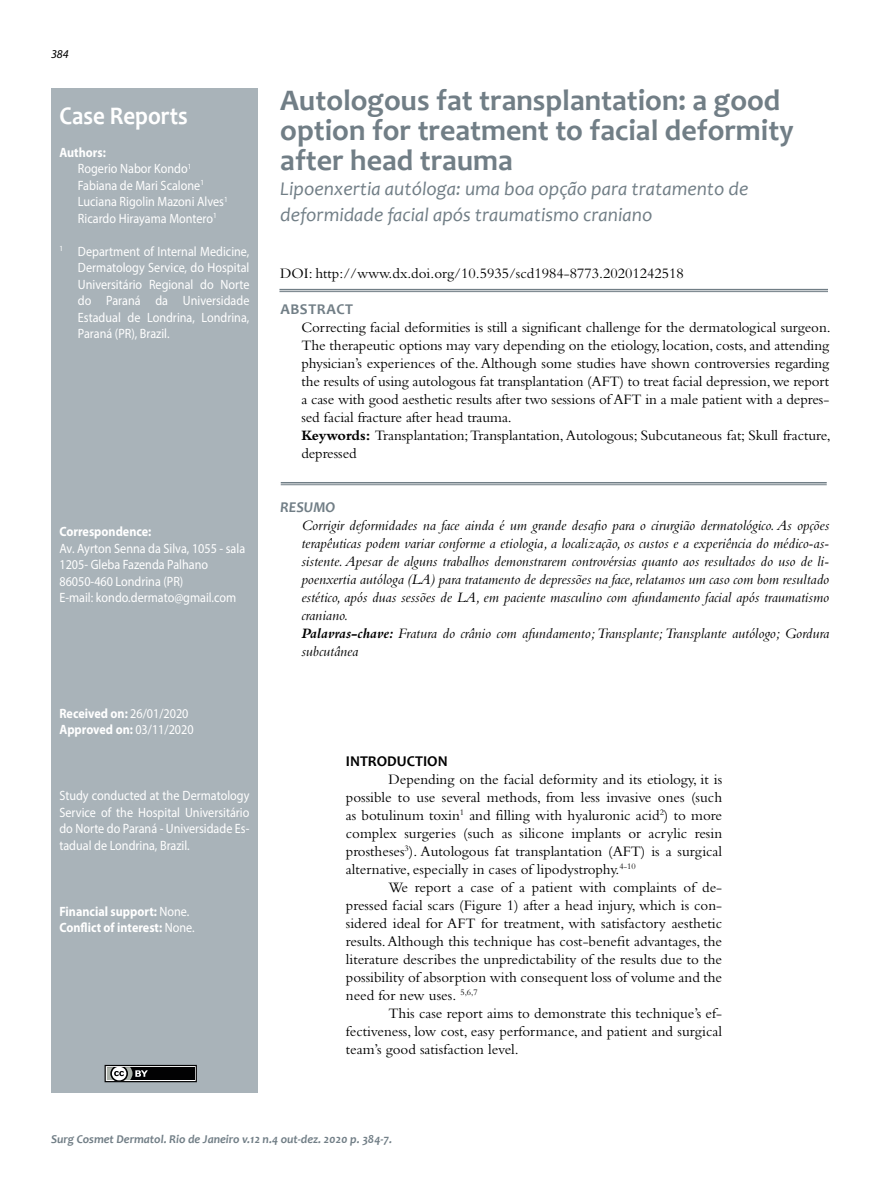
<style>
.page{position:relative;width:893px;height:1191px;background:#fff}
.page>*{position:absolute;margin:0;border:0;box-sizing:border-box;transform-origin:0 0}
.t1{font:700 30px/30px "Candara";color:#717e86}
.t2{font:700 25.5px "Candara";color:#fff;scale:.9 1}
.t3{font:italic 19.5px/25.5px "Candara";color:#717e86}
.t4{font:15px/18px "Bembo Std";letter-spacing:-.005em;color:#000;text-align:justify}
.t5{font:italic 15px/18px "Bembo Std";color:#000}
.t6{font:700 15px "Candara";color:#000}
.t7{font:700 15px "Candara";letter-spacing:.04em;color:#717e86}
.t8{font:italic 700 15px "Candara";color:#717e86}
.t9{font:13.5px/16.5px "Myriad Pro";color:#fff;scale:.9 1}
.t10{font:700 13.5px/16.5px "Myriad Pro";color:#fff;scale:.9 1}
.t11{font:italic 700 12px "Candara";color:#717e86}
.t12{font:italic 12px "Myriad Pro";color:#000}
.s1{font-weight:700}
.s2{font-weight:400}
</style>
<div class="page">
<div style="left:51px;top:89px;width:207px;height:1004px;background:#a9b3b9"></div>
<svg style="left:105px;top:1064px;width:92px;height:18px;background:#4d4e4e"></svg>
<hr style="left:279px;top:289px;width:549px;height:1px;background:#717e86">
<hr style="left:279px;top:291px;width:549px;height:1px;background:#717e86">
<hr style="left:281px;top:482px;width:546px;height:1px;background:#717e86">
<hr style="left:281px;top:484px;width:546px;height:1px;background:#717e86">
<p class="t12" style="left:51px;top:46px;width:19px">384</p>
<h2 class="t2" style="left:59px;top:99px;width:144px">Case Reports</h2>
<p class="t9" style="left:78px;top:144px;width:168px;text-indent:-18px"><span class="s1">Authors:<br></span>Rogerio Nabor Kondo<sup>1<br></sup>Fabiana de Mari Scalone<sup>1<br></sup>Luciana Rigolin Mazoni Alves<sup>1<br></sup>Ricardo Hirayama Montero<sup>1</sup></p>
<p class="t9" style="left:78px;top:243px;width:192px;text-align:justify;text-indent:-18px"><sup>1</sup> Department of Internal Medicine, Dermatology Service, do Hospital Universitário Regional do Norte do Paraná da Universidade Estadual de Londrina, Londrina, Paraná (PR), Brazil.</p>
<p class="t10" style="left:59px;top:524px;width:104px">Correspondence:</p>
<p class="t9" style="left:59px;top:540px;width:208px">Av. Ayrton Senna da Silva, 1055 - sala<br>1205- Gleba Fazenda Palhano<br>86050-460 Londrina (PR)<br>E-mail: kondo.dermato@gmail.com</p>
<p class="t10" style="left:59px;top:705px;width:151px">Received on: <span class="s2">26/01/2020<br></span>Approved on: <span class="s2">03/11/2020</span></p>
<p class="t9" style="left:59px;top:787px;width:213px;text-align:justify">Study conducted at the Dermatology Service of the Hospital Universitário do Norte do Paraná - Universidade Es&shy;tadual de Londrina, Brazil.</p>
<p class="t10" style="left:59px;top:903px;width:152px">Financial support: <span class="s2">None.<br></span>Conflict of interest: <span class="s2">None.</span></p>
<h1 class="t1" style="left:280px;top:85px;width:515px">Autologous fat transplantation: a good option for treatment to facial deformity after head trauma</h1>
<h3 class="t3" style="left:280px;top:176px;width:470px">Lipoenxertia autóloga: uma boa opção para tratamento de deformidade facial após traumatismo craniano</h3>
<p class="t4" style="left:280px;top:264px;width:405px">DOI: http://www.dx.doi.org/10.5935/scd1984-8773.20201242518</p>
<p class="t7" style="left:280px;top:299px;width:74px">ABSTRACT</p>
<p class="t4" style="left:301px;top:318px;width:531px;text-align:left">Correcting facial deformities is still a significant challenge for the dermatological surgeon.<br>The therapeutic options may vary depending on the etiology, location, costs, and attending physician’s experiences of the. Although some studies have shown controversies regarding the results of using autologous fat transplantation (AFT) to treat facial depression, we report a case with good aesthetic results after two sessions of AFT in a male patient with a depres&shy;sed facial fracture after head trauma.<br><span class="s1">Keywords:</span> Transplantation; Transplantation, Autologous; Subcutaneous fat; Skull fracture, depressed</p>
<p class="t8" style="left:280px;top:498px;width:57px">RESUMO</p>
<p class="t5" style="left:301px;top:516px;width:529px">Corrigir deformidades na face ainda é um grande desafio para o cirurgião dermatológico. As opções terapêuticas podem variar conforme a etiologia, a localização, os custos e a experiência do médico-as&shy;sistente. Apesar de alguns trabalhos demonstrarem controvérsias quanto aos resultados do uso de li&shy;poenxertia autóloga (LA) para tratamento de depressões na face, relatamos um caso com bom resultado estético, após duas sessões de LA, em paciente masculino com afundamento facial após traumatismo craniano.<br><span class="s1">Palavras-chave:</span> Fratura do crânio com afundamento; Transplante; Transplante autólogo; Gordura subcutânea</p>
<p class="t6" style="left:346px;top:751px;width:103px">INTRODUCTION</p>
<p class="t4" style="left:346px;top:770px;width:378px;text-indent:43px">Depending on the facial deformity and its etiology, it is possible to use several methods, from less invasive ones (such as botulinum toxin<sup>1</sup> and filling with hyaluronic acid<sup>2</sup>) to more complex surgeries (such as silicone implants or acrylic resin prostheses<sup>3</sup>). Autologous fat transplantation (AFT) is a surgical alternative, especially in cases of lipodystrophy.<sup>4-10</sup></p>
<p class="t4" style="left:346px;top:878px;width:378px;text-indent:43px">We report a case of a patient with complaints of de&shy;pressed facial scars (Figure 1) after a head injury, which is con&shy;sidered ideal for AFT for treatment, with satisfactory aesthetic results. Although this technique has cost-benefit advantages, the literature describes the unpredictability of the results due to the possibility of absorption with consequent loss of volume and the need for new uses. <sup>5,6,7</sup></p>
<p class="t4" style="left:346px;top:1004px;width:378px;text-indent:43px">This case report aims to demonstrate this technique’s ef&shy;fectiveness, low cost, easy performance, and patient and surgical team’s good satisfaction level.</p>
<p class="t11" style="left:51px;top:1131px;width:343px">Surg Cosmet Dermatol. Rio de Janeiro v.12 n.4 out-dez. 2020 p. 384-7.</p>
</div>
